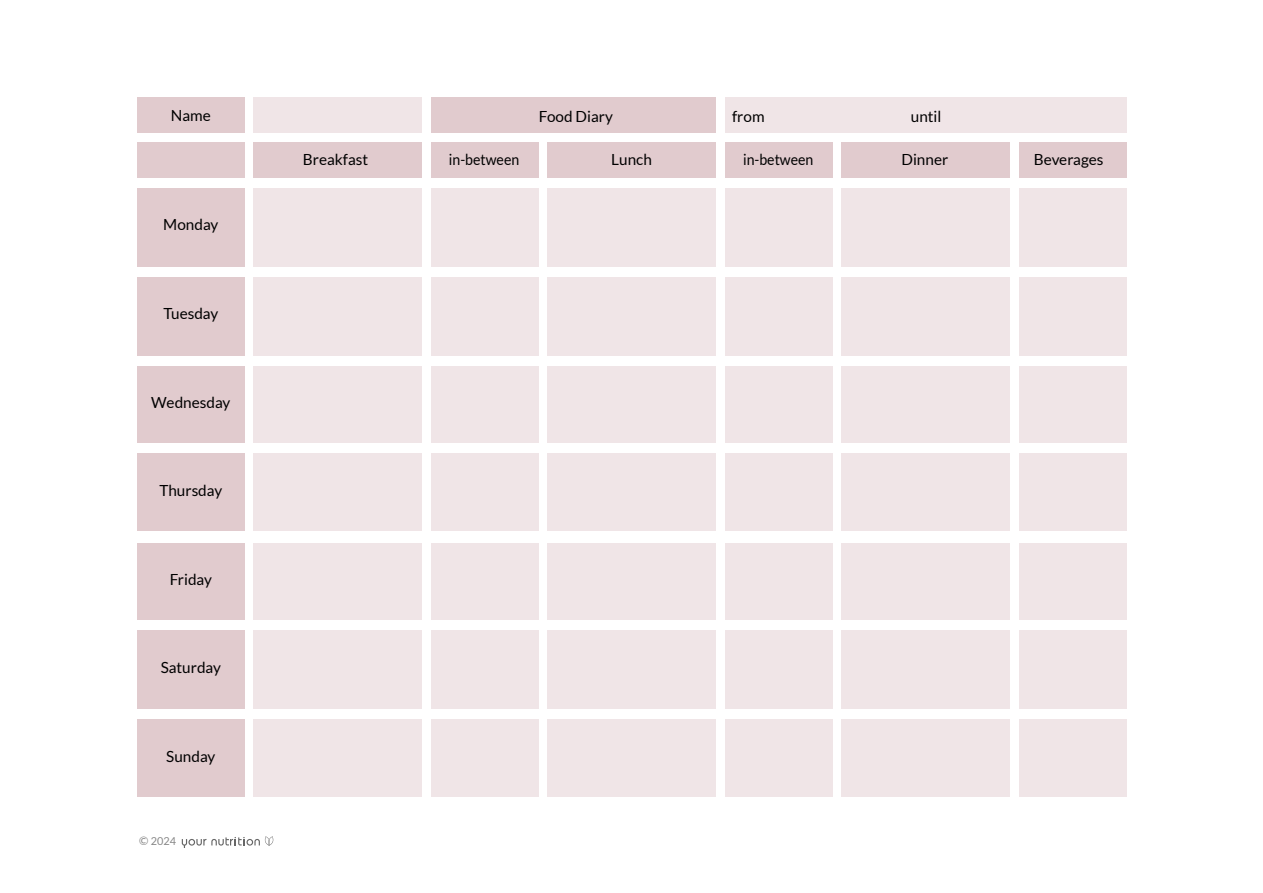
<style>
.page{position:relative;width:1263px;height:893px;background:#fff}
.page>*{position:absolute;margin:0;border:0;box-sizing:border-box;transform-origin:0 0}
.t1{font:15.3px "Lato";color:#000}
.t2{font:15.3px "Lato";color:#000;scale:.92 1}
.t3{font:10.95px "Lato";color:#878787}
.s1{font-size:11.7px}
</style>
<div class="page">
<div style="left:137px;top:97px;width:108px;height:35px;background:#e1cbce"></div>
<div style="left:137px;top:143px;width:108px;height:35px;background:#e1cbce"></div>
<div style="left:254px;top:143px;width:168px;height:35px;background:#e1cbce"></div>
<div style="left:547px;top:143px;width:169px;height:35px;background:#e1cbce"></div>
<div style="left:841px;top:143px;width:169px;height:35px;background:#e1cbce"></div>
<div style="left:431px;top:143px;width:108px;height:35px;background:#e1cbce"></div>
<div style="left:1019px;top:143px;width:107px;height:35px;background:#e1cbce"></div>
<div style="left:725px;top:143px;width:107px;height:35px;background:#e1cbce"></div>
<div style="left:254px;top:97px;width:168px;height:35px;background:#f0e5e7"></div>
<div style="left:431px;top:97px;width:285px;height:35px;background:#e1cbce"></div>
<div style="left:725px;top:97px;width:401px;height:35px;background:#f0e5e7"></div>
<div style="left:137px;top:188px;width:108px;height:78px;background:#e1cbce"></div>
<div style="left:254px;top:188px;width:168px;height:78px;background:#f0e5e7"></div>
<div style="left:547px;top:188px;width:169px;height:78px;background:#f0e5e7"></div>
<div style="left:841px;top:188px;width:169px;height:78px;background:#f0e5e7"></div>
<div style="left:431px;top:188px;width:108px;height:78px;background:#f0e5e7"></div>
<div style="left:1019px;top:188px;width:107px;height:78px;background:#f0e5e7"></div>
<div style="left:725px;top:188px;width:107px;height:78px;background:#f0e5e7"></div>
<div style="left:137px;top:277px;width:108px;height:79px;background:#e1cbce"></div>
<div style="left:254px;top:277px;width:168px;height:79px;background:#f0e5e7"></div>
<div style="left:547px;top:277px;width:169px;height:79px;background:#f0e5e7"></div>
<div style="left:841px;top:277px;width:169px;height:79px;background:#f0e5e7"></div>
<div style="left:431px;top:277px;width:108px;height:79px;background:#f0e5e7"></div>
<div style="left:1019px;top:277px;width:107px;height:79px;background:#f0e5e7"></div>
<div style="left:725px;top:277px;width:107px;height:79px;background:#f0e5e7"></div>
<div style="left:137px;top:366px;width:108px;height:77px;background:#e1cbce"></div>
<div style="left:254px;top:366px;width:168px;height:77px;background:#f0e5e7"></div>
<div style="left:547px;top:366px;width:169px;height:77px;background:#f0e5e7"></div>
<div style="left:841px;top:366px;width:169px;height:77px;background:#f0e5e7"></div>
<div style="left:431px;top:366px;width:108px;height:77px;background:#f0e5e7"></div>
<div style="left:1019px;top:366px;width:107px;height:77px;background:#f0e5e7"></div>
<div style="left:725px;top:366px;width:107px;height:77px;background:#f0e5e7"></div>
<div style="left:137px;top:454px;width:108px;height:77px;background:#e1cbce"></div>
<div style="left:254px;top:454px;width:168px;height:77px;background:#f0e5e7"></div>
<div style="left:547px;top:454px;width:169px;height:77px;background:#f0e5e7"></div>
<div style="left:841px;top:454px;width:169px;height:77px;background:#f0e5e7"></div>
<div style="left:431px;top:454px;width:108px;height:77px;background:#f0e5e7"></div>
<div style="left:1019px;top:454px;width:107px;height:77px;background:#f0e5e7"></div>
<div style="left:725px;top:454px;width:107px;height:77px;background:#f0e5e7"></div>
<div style="left:137px;top:543px;width:108px;height:76px;background:#e1cbce"></div>
<div style="left:254px;top:543px;width:168px;height:76px;background:#f0e5e7"></div>
<div style="left:547px;top:543px;width:169px;height:76px;background:#f0e5e7"></div>
<div style="left:841px;top:543px;width:169px;height:76px;background:#f0e5e7"></div>
<div style="left:431px;top:543px;width:108px;height:76px;background:#f0e5e7"></div>
<div style="left:1019px;top:543px;width:107px;height:76px;background:#f0e5e7"></div>
<div style="left:725px;top:543px;width:107px;height:76px;background:#f0e5e7"></div>
<div style="left:137px;top:630px;width:108px;height:79px;background:#e1cbce"></div>
<div style="left:254px;top:630px;width:168px;height:79px;background:#f0e5e7"></div>
<div style="left:547px;top:630px;width:169px;height:79px;background:#f0e5e7"></div>
<div style="left:841px;top:630px;width:169px;height:79px;background:#f0e5e7"></div>
<div style="left:431px;top:630px;width:108px;height:79px;background:#f0e5e7"></div>
<div style="left:1019px;top:630px;width:107px;height:79px;background:#f0e5e7"></div>
<div style="left:725px;top:630px;width:107px;height:79px;background:#f0e5e7"></div>
<div style="left:137px;top:720px;width:108px;height:77px;background:#e1cbce"></div>
<div style="left:254px;top:720px;width:168px;height:77px;background:#f0e5e7"></div>
<div style="left:547px;top:720px;width:169px;height:77px;background:#f0e5e7"></div>
<div style="left:841px;top:720px;width:169px;height:77px;background:#f0e5e7"></div>
<div style="left:431px;top:720px;width:108px;height:77px;background:#f0e5e7"></div>
<div style="left:1019px;top:720px;width:107px;height:77px;background:#f0e5e7"></div>
<div style="left:725px;top:720px;width:107px;height:77px;background:#f0e5e7"></div>
<svg style="left:182px;top:836px;width:91px;height:11px"></svg>
<p class="t1" style="left:171px;top:106px;width:41px">Name</p>
<p class="t1" style="left:539px;top:108px;width:75px">Food Diary</p>
<p class="t1" style="left:732px;top:108px;width:34px">from</p>
<p class="t1" style="left:911px;top:108px;width:32px">until</p>
<p class="t1" style="left:163px;top:216px;width:57px">Monday</p>
<p class="t1" style="left:163px;top:305px;width:56px">Tuesday</p>
<p class="t1" style="left:151px;top:393px;width:81px">Wednesday</p>
<p class="t1" style="left:159px;top:482px;width:64px">Thursday</p>
<p class="t1" style="left:170px;top:571px;width:44px">Friday</p>
<p class="t1" style="left:161px;top:659px;width:62px">Saturday</p>
<p class="t1" style="left:166px;top:748px;width:51px">Sunday</p>
<p class="t3" style="left:139px;top:835px;width:38px"><span class="s1">©</span> 2024</p>
<p class="t1" style="left:303px;top:151px;width:67px">Breakfast</p>
<p class="t2" style="left:449px;top:151px;width:78px">in-between</p>
<p class="t1" style="left:611px;top:151px;width:42px">Lunch</p>
<p class="t2" style="left:743px;top:151px;width:78px">in-between</p>
<p class="t1" style="left:901px;top:151px;width:48px">Dinner</p>
<p class="t1" style="left:1034px;top:151px;width:71px">Beverages</p>
</div>
